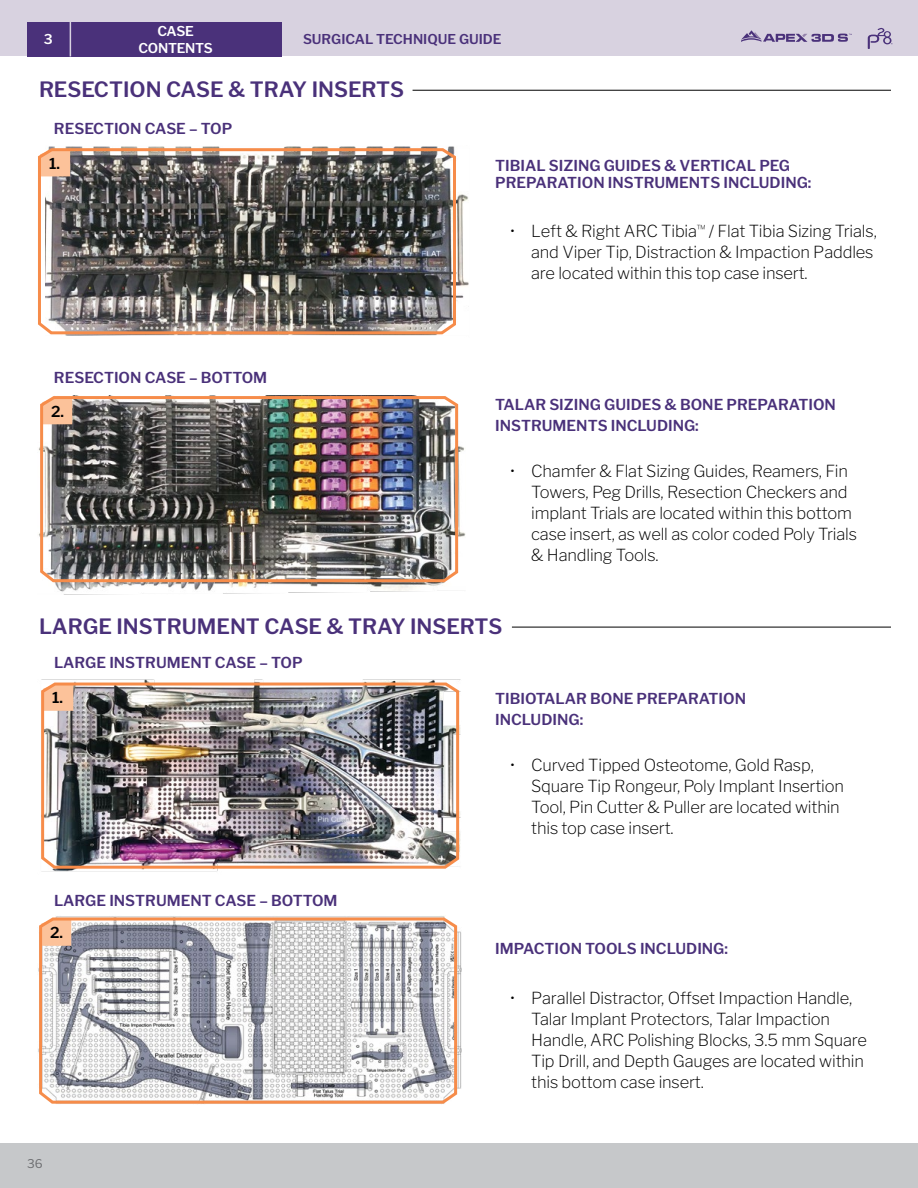
<style>
.page{position:relative;width:918px;height:1188px;background:#fff}
.page>*{position:absolute;margin:0;border:0;box-sizing:border-box;transform-origin:0 0}
.t1{font:600 21px "Libre Franklin";color:#4a317a}
.t2{font:200 16.5px/21px "Libre Franklin";letter-spacing:-.01em;color:#000}
.t3{font:600 15px/21px "Libre Franklin";color:#4a317a}
.t4{font:600 15px "Libre Franklin";color:#000}
.t5{font:600 13.5px "Libre Franklin";color:#4a317a}
.t6{font:600 13.5px/16.2px "Libre Franklin";letter-spacing:-.02em;color:#fff;text-align:center}
.t7{font:12px "Libre Franklin";color:#6d6e71}
</style>
<div class="page">
<div style="left:0;top:1143px;width:918px;height:45px;background:#c6c8ca"></div>
<div style="left:0;top:0;width:918px;height:56px;background:#d8d2e0"></div>
<div style="left:27px;top:22px;width:255px;height:34px;background:#4a317a"></div>
<hr style="left:70px;top:20px;width:1px;height:36px;background:#d8d2e0">
<svg style="left:741px;top:30px;width:111px;height:12px"></svg>
<svg style="left:868px;top:28px;width:25px;height:21px"></svg>
<hr style="left:512px;top:627px;width:379px;height:1px;background:#000">
<hr style="left:413px;top:90px;width:478px;height:1px;background:#000">
<img style="left:41px;top:681px;width:420px;height:189px">
<img style="left:55px;top:446px;width:410px;height:149px">
<img style="left:38px;top:395px;width:422px;height:189px">
<svg style="left:38px;top:916px;width:421px;height:188px"></svg>
<img style="left:49px;top:146px;width:420px;height:152px">
<svg style="left:38px;top:147px;width:420px;height:189px;background:#6d6661"></svg>
<p class="t6" style="left:139px;top:23px;width:76px">CASE<br>CONTENTS</p>
<p class="t6" style="left:44px;top:31px;width:10px">3</p>
<p class="t5" style="left:303px;top:31px;width:200px">SURGICAL TECHNIQUE GUIDE</p>
<p class="t1" style="left:39px;top:77px;width:367px">RESECTION CASE &amp; TRAY INSERTS</p>
<p class="t3" style="left:54px;top:119px;width:180px">RESECTION CASE – TOP</p>
<p class="t4" style="left:49px;top:154px;width:11px">1.</p>
<p class="t3" style="left:54px;top:367px;width:215px">RESECTION CASE – BOTTOM</p>
<p class="t4" style="left:51px;top:402px;width:13px">2.</p>
<p class="t3" style="left:495px;top:158px;width:318px;line-height:16.5px">TIBIAL SIZING GUIDES &amp; VERTICAL PEG<br>PREPARATION INSTRUMENTS INCLUDING:</p>
<p class="t2" style="left:531px;top:221px;width:347px;text-indent:-21px">• Left &amp; Right ARC Tibia<sup>™</sup> / Flat Tibia Sizing Trials, and Viper Tip, Distraction &amp; Impaction Paddles are located within this top case insert.</p>
<p class="t3" style="left:495px;top:394px;width:342px">TALAR SIZING GUIDES &amp; BONE PREPARATION<br>INSTRUMENTS INCLUDING:</p>
<p class="t2" style="left:531px;top:461px;width:327px;text-indent:-21px">• Chamfer &amp; Flat Sizing Guides, Reamers, Fin Towers, Peg Drills, Resection Checkers and implant Trials are located within this bottom case insert, as well as color coded Poly Trials &amp; Handling Tools.</p>
<p class="t1" style="left:39px;top:614px;width:465px">LARGE INSTRUMENT CASE &amp; TRAY INSERTS</p>
<p class="t3" style="left:54px;top:653px;width:250px">LARGE INSTRUMENT CASE – TOP</p>
<p class="t4" style="left:52px;top:689px;width:11px">1.</p>
<p class="t3" style="left:54px;top:890px;width:285px">LARGE INSTRUMENT CASE – BOTTOM</p>
<p class="t4" style="left:50px;top:924px;width:13px">2.</p>
<p class="t7" style="left:27px;top:1157px;width:17px">36</p>
<p class="t3" style="left:495px;top:688px;width:252px">TIBIOTALAR BONE PREPARATION<br>INCLUDING:</p>
<p class="t2" style="left:531px;top:754px;width:314px;text-indent:-21px">• Curved Tipped Osteotome, Gold Rasp, Square Tip Rongeur, Poly Implant Insertion Tool, Pin Cutter &amp; Puller are located within this top case insert.</p>
<p class="t3" style="left:495px;top:938px;width:234px">IMPACTION TOOLS INCLUDING:</p>
<p class="t2" style="left:531px;top:987px;width:337px;text-indent:-21px">• Parallel Distractor, Offset Impaction Handle, Talar Implant Protectors, Talar Impaction Handle, ARC Polishing Blocks, 3.5 mm Square Tip Drill, and Depth Gauges are located within this bottom case insert.</p>
</div>
